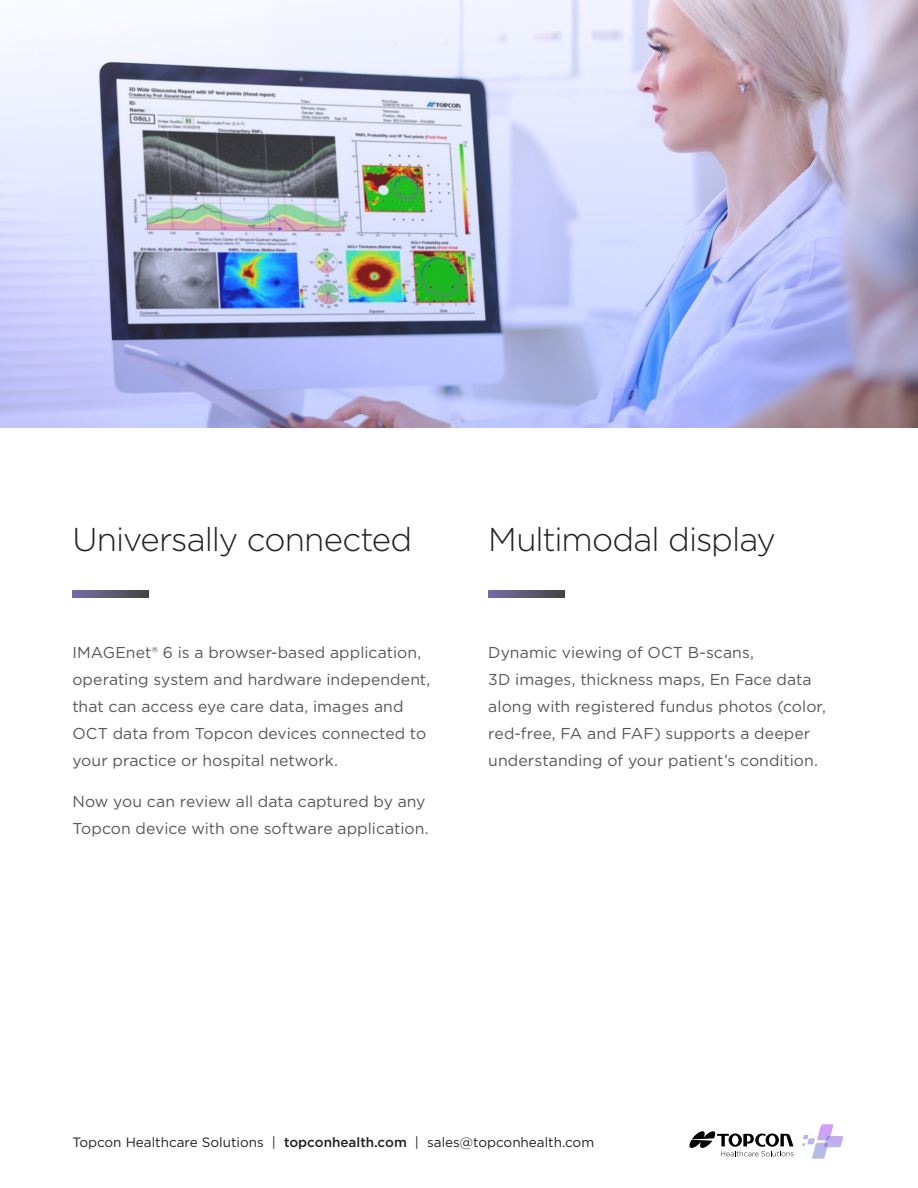
<style>
.page{position:relative;width:918px;height:1188px;background:#fff}
.page>*{position:absolute;margin:0;border:0;box-sizing:border-box;transform-origin:0 0}
.t1{font:300 33px "Gotham";letter-spacing:-.03em;color:#231f20}
.t2{font:15.75px/27px "Gotham";letter-spacing:.005em;color:#57585a}
.t3{font:13.5px "Gotham";color:#231f20}
.s1{font-weight:500}
</style>
<div class="page">
<svg style="left:689px;top:1131px;width:105px;height:25px"></svg>
<svg style="left:802px;top:1124px;width:41px;height:35px"></svg>
<svg style="left:72px;top:591px;width:77px;height:7px"></svg>
<svg style="left:488px;top:591px;width:77px;height:7px"></svg>
<img style="left:0;top:0;width:918px;height:427px">
<p class="t1" style="left:72px;top:518px;width:341px">Universally connected</p>
<p class="t1" style="left:488px;top:518px;width:289px">Multimodal display</p>
<p class="t2" style="left:72px;top:639px;width:359px">IMAGEnet® 6 is a browser-based application, operating system and hardware independent, that can access eye care data, images and OCT data from Topcon devices connected to your practice or hospital network.</p>
<p class="t2" style="left:72px;top:788px;width:358px">Now you can review all data captured by any<br>Topcon device with one software application.</p>
<p class="t2" style="left:488px;top:639px;width:339px">Dynamic viewing of OCT B-scans,<br>3D images, thickness maps, En Face data along with registered fundus photos (color, red-free, FA and FAF) supports a deeper understanding of your patient’s condition.</p>
<p class="t3" style="left:72px;top:1133px;width:523px">Topcon Healthcare Solutions | <span class="s1">topconhealth.com</span> | sales@topconhealth.com</p>
</div>
